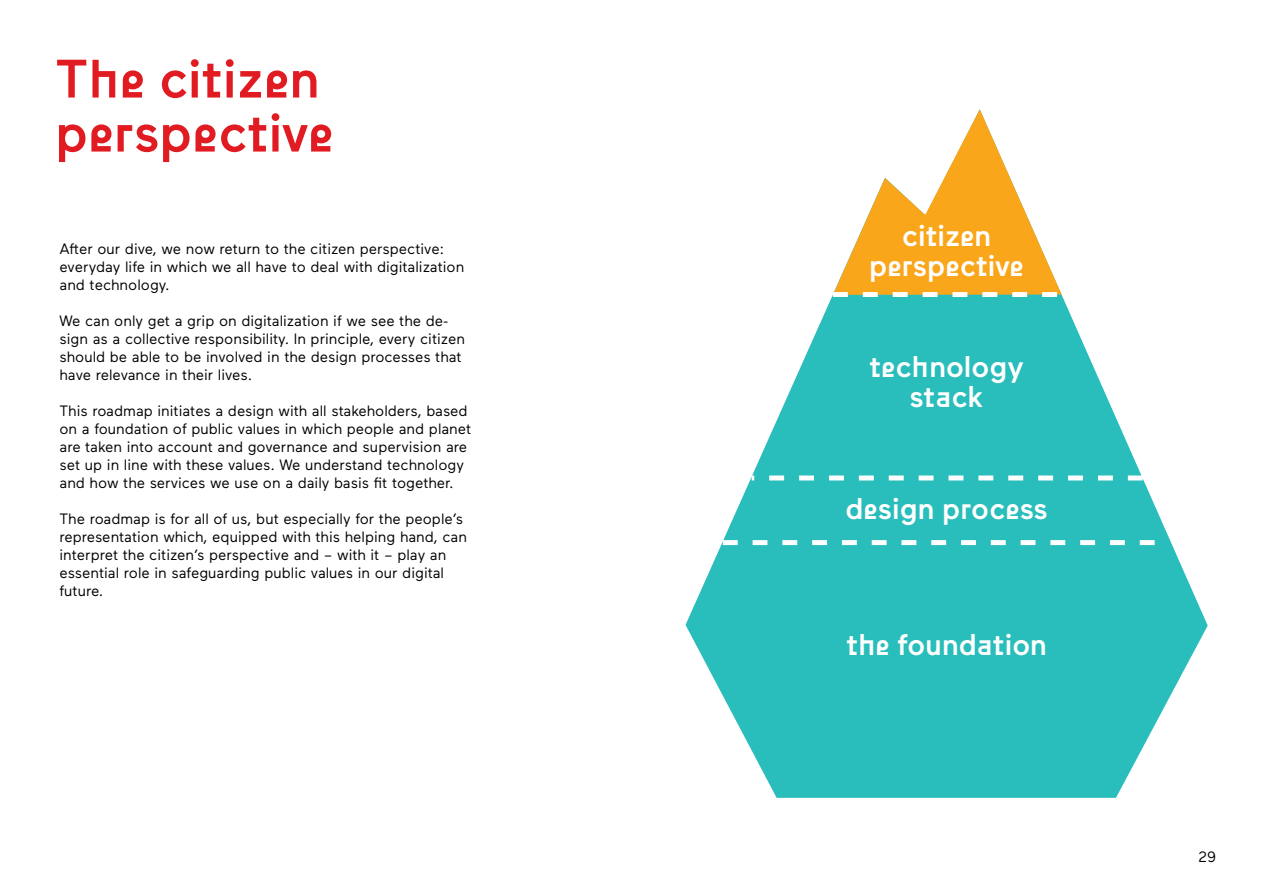
<style>
.page{position:relative;width:1263px;height:893px;background:#fff}
.page>*{position:absolute;margin:0;border:0;box-sizing:border-box;transform-origin:0 0}
.t1{font:500 54px/54px "Waax";color:#e11b22}
.t2{font:500 30px/30px "Waax";color:#fff;text-align:center}
.t3{font:15px/18px "Maax";color:#000}
</style>
<div class="page">
<svg style="left:685px;top:294px;width:523px;height:504px;fill:#29bdbc"></svg>
<svg style="left:752px;top:475px;width:391px;height:5px"></svg>
<svg style="left:723px;top:540px;width:432px;height:5px"></svg>
<svg style="left:833px;top:109px;width:229px;height:188px"></svg>
<h1 class="t1" style="left:55px;top:52px;width:280px">The citizen perspective</h1>
<p class="t3" style="left:60px;top:239px;width:406px">After our dive, we now return to the citizen perspective: everyday life in which we all have to deal with digitalization and technology.</p>
<p class="t3" style="left:60px;top:311px;width:407px">We can only get a grip on digitalization if we see the de&shy;sign as a collective responsibility. In principle, every citizen should be able to be involved in the design processes that have relevance in their lives.</p>
<p class="t3" style="left:60px;top:401px;width:413px">This roadmap initiates a design with all stakeholders, based on a foundation of public values in which people and planet are taken into account and governance and supervision are set up in line with these values. We understand technology and how the services we use on a daily basis fit together.</p>
<p class="t3" style="left:60px;top:509px;width:409px">The roadmap is for all of us, but especially for the people’s representation which, equipped with this helping hand, can interpret the citizen’s perspective and – with it – play an essential role in safeguarding public values in our digital future.</p>
<h2 class="t2" style="left:869px;top:221px;width:156px">citizen perspective</h2>
<h2 class="t2" style="left:869px;top:352px;width:156px">technology stack</h2>
<h2 class="t2" style="left:845px;top:494px;width:204px">design process</h2>
<h2 class="t2" style="left:846px;top:630px;width:202px">the foundation</h2>
<p class="t3" style="left:1198px;top:847px;width:19px">29</p>
</div>
